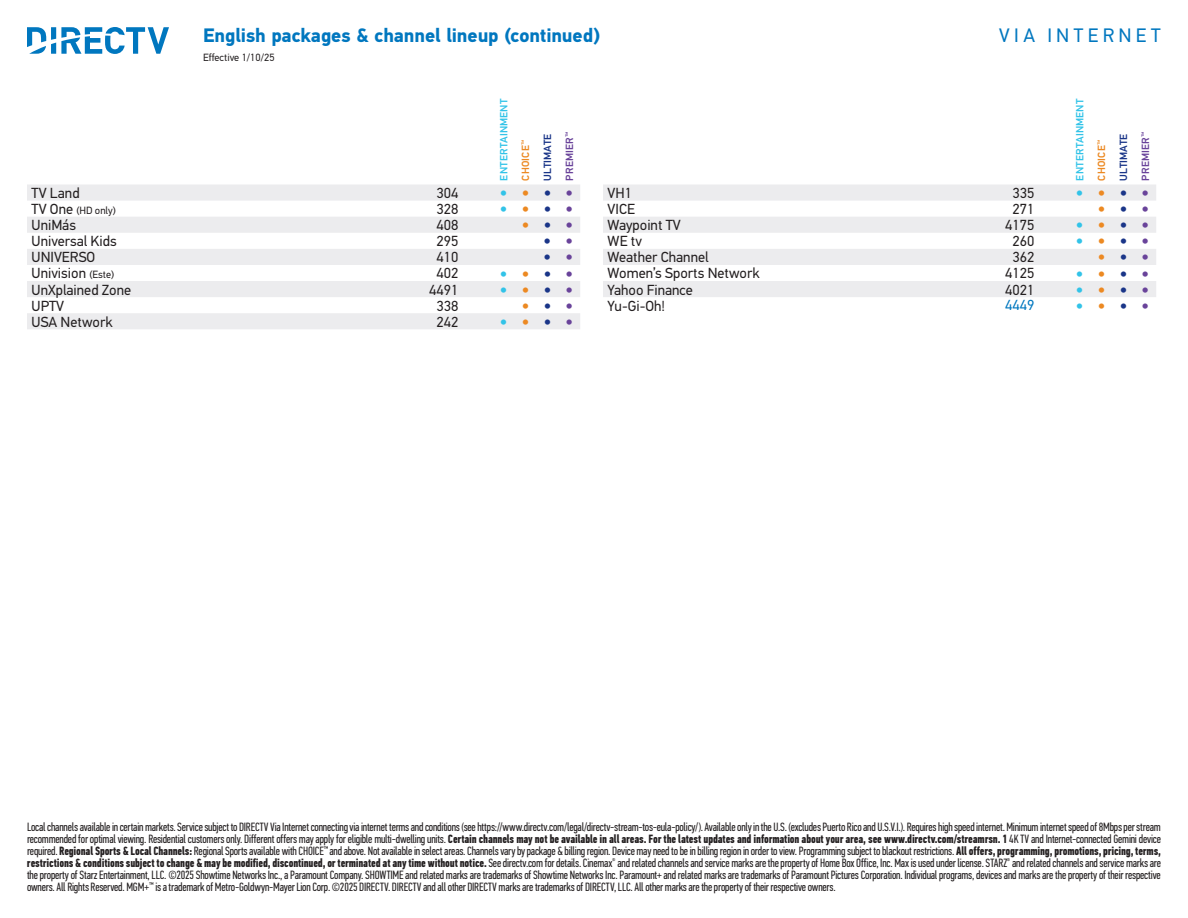
<style>
.page{position:relative;width:1188px;height:918px;background:#fff}
.page>*{position:absolute;margin:0;border:0;box-sizing:border-box;transform-origin:0 0}
.t1{font:700 19.5px "PFDIN Text Pro";letter-spacing:-.005em;color:#0077bf}
.t2{font:19.5px "PFDIN Text Pro";letter-spacing:.225em;color:#0077bf}
.t3{font:500 18px "PFDIN Text Pro";color:#32c3e8}
.t4{font:500 18px "PFDIN Text Pro";color:#ec8922}
.t5{font:500 18px "PFDIN Text Pro";color:#1a3588}
.t6{font:14.7px "PFDIN Text Pro";color:#231f20}
.t7{font:14.7px "PFDIN Text Pro";color:#0077bf}
.t8{font:12px/12px "PFDIN Text Comp Pro";letter-spacing:-.02em;color:#231f20;text-align:justify}
.t9{font:500 10.5px/21.9px "PFDIN Text Pro";letter-spacing:.02em;color:#32c3e8}
.t10{font:10.5px "PFDIN Text Pro";color:#231f20}
.s1{color:#ec8922}
.s2{color:#1a3588}
.s3{color:#69439a}
.s4{font-size:14.7px}
.s5{font-size:10.5px}
.s6{font-weight:700}
</style>
<div class="page">
<svg style="left:27px;top:27px;width:142px;height:27px"></svg>
<svg style="left:27px;top:185px;width:553px;height:144px;fill:#ececee"></svg>
<svg style="left:603px;top:185px;width:553px;height:112px;fill:#ececee"></svg>
<h1 class="t1" style="left:203px;top:23px;width:399px">English packages &amp; channel lineup (continued)</h1>
<h1 class="t2" style="left:999px;top:23px;width:163px">VIA INTERNET</h1>
<p class="t10" style="left:203px;top:51px;width:73px">Effective 1/10/25</p>
<p class="t9" style="left:493px;top:181px;width:83px;rotate:-90deg">ENTERTAINMENT<br><span class="s1">CHOICE</span><sup>™<br></sup><span class="s2">ULTIMATE<br></span><span class="s3">PREMIER</span><sup>™</sup></p>
<p class="t6" style="left:32px;top:184px;width:49px">TV Land</p>
<p class="t6" style="left:436px;top:184px;width:23px">304</p>
<h2 class="t3" style="left:499px;top:181px;width:75px">•<span class="s1">•</span><span class="s2">•</span><span class="s3">•</span></h2>
<p class="t10" style="left:32px;top:204px;width:86px"><span class="s4">TV One</span> (HD only)</p>
<p class="t6" style="left:436px;top:200px;width:23px">328</p>
<h2 class="t3" style="left:499px;top:197px;width:75px">•<span class="s1">•</span><span class="s2">•</span><span class="s3">•</span></h2>
<p class="t6" style="left:32px;top:216px;width:46px">UniMás</p>
<p class="t6" style="left:436px;top:216px;width:23px">408</p>
<h2 class="t4" style="left:521px;top:213px;width:53px">•<span class="s2">•</span><span class="s3">•</span></h2>
<p class="t6" style="left:32px;top:233px;width:87px">Universal Kids</p>
<p class="t6" style="left:436px;top:233px;width:23px">295</p>
<h2 class="t5" style="left:543px;top:229px;width:31px">• <span class="s3">•</span></h2>
<p class="t6" style="left:32px;top:249px;width:65px">UNIVERSO</p>
<p class="t6" style="left:436px;top:249px;width:23px">410</p>
<h2 class="t5" style="left:543px;top:246px;width:31px">• <span class="s3">•</span></h2>
<p class="t6" style="left:32px;top:265px;width:84px">Univision <span class="s5">(Este)</span></p>
<p class="t6" style="left:436px;top:265px;width:23px">402</p>
<h2 class="t3" style="left:499px;top:262px;width:75px">•<span class="s1">•</span><span class="s2">•</span><span class="s3">•</span></h2>
<p class="t6" style="left:32px;top:281px;width:101px">UnXplained Zone</p>
<p class="t6" style="left:429px;top:281px;width:31px">4491</p>
<h2 class="t3" style="left:499px;top:278px;width:75px">•<span class="s1">•</span><span class="s2">•</span><span class="s3">•</span></h2>
<p class="t6" style="left:32px;top:297px;width:34px">UPTV</p>
<p class="t6" style="left:436px;top:297px;width:23px">338</p>
<h2 class="t4" style="left:521px;top:294px;width:53px">•<span class="s2">•</span><span class="s3">•</span></h2>
<p class="t6" style="left:32px;top:313px;width:83px">USA Network</p>
<p class="t6" style="left:436px;top:313px;width:23px">242</p>
<h2 class="t3" style="left:499px;top:310px;width:75px">•<span class="s1">•</span><span class="s2">•</span><span class="s3">•</span></h2>
<p class="t9" style="left:1069px;top:181px;width:83px;rotate:-90deg">ENTERTAINMENT<br><span class="s1">CHOICE</span><sup>™<br></sup><span class="s2">ULTIMATE<br></span><span class="s3">PREMIER</span><sup>™</sup></p>
<p class="t6" style="left:608px;top:184px;width:26px">VH1</p>
<p class="t6" style="left:1012px;top:184px;width:23px">335</p>
<h2 class="t3" style="left:1075px;top:181px;width:75px">•<span class="s1">•</span><span class="s2">•</span><span class="s3">•</span></h2>
<p class="t6" style="left:608px;top:200px;width:29px">VICE</p>
<p class="t6" style="left:1012px;top:200px;width:23px">271</p>
<h2 class="t4" style="left:1097px;top:197px;width:53px">•<span class="s2">•</span><span class="s3">•</span></h2>
<p class="t6" style="left:608px;top:216px;width:75px">Waypoint TV</p>
<p class="t6" style="left:1005px;top:216px;width:31px">4175</p>
<h2 class="t3" style="left:1075px;top:213px;width:75px">•<span class="s1">•</span><span class="s2">•</span><span class="s3">•</span></h2>
<p class="t6" style="left:608px;top:233px;width:36px">WE tv</p>
<p class="t6" style="left:1012px;top:233px;width:23px">260</p>
<h2 class="t3" style="left:1075px;top:229px;width:75px">•<span class="s1">•</span><span class="s2">•</span><span class="s3">•</span></h2>
<p class="t6" style="left:608px;top:249px;width:103px">Weather Channel</p>
<p class="t6" style="left:1012px;top:249px;width:23px">362</p>
<h2 class="t4" style="left:1097px;top:246px;width:53px">•<span class="s2">•</span><span class="s3">•</span></h2>
<p class="t6" style="left:608px;top:265px;width:154px">Women’s Sports Network</p>
<p class="t6" style="left:1005px;top:265px;width:31px">4125</p>
<h2 class="t3" style="left:1075px;top:262px;width:75px">•<span class="s1">•</span><span class="s2">•</span><span class="s3">•</span></h2>
<p class="t6" style="left:608px;top:281px;width:87px">Yahoo Finance</p>
<p class="t6" style="left:1005px;top:281px;width:31px">4021</p>
<h2 class="t3" style="left:1075px;top:278px;width:75px">•<span class="s1">•</span><span class="s2">•</span><span class="s3">•</span></h2>
<p class="t6" style="left:608px;top:297px;width:59px">Yu-Gi-Oh!</p>
<p class="t7" style="left:1005px;top:296px;width:31px">4449</p>
<h2 class="t3" style="left:1075px;top:294px;width:75px">•<span class="s1">•</span><span class="s2">•</span><span class="s3">•</span></h2>
<p class="t8" style="left:27px;top:821px;width:1136px">Local channels available in certain markets. Service subject to DIRECTV Via Internet connecting via internet terms and conditions (see https://www.directv.com/legal/directv-stream-tos-eula-policy/). Available only in the U.S. (excludes Puerto Rico and U.S.V.I.). Requires high speed internet. Minimum internet speed of 8Mbps per stream recommended for optimal viewing. Residential customers only. Different offers may apply for eligible multi-dwelling units. <span class="s6">Certain channels may not be available in all areas. For the latest updates and information about your area, see www.directv.com/streamrsn. 1</span> 4K TV and Internet-connected Gemini device required. <span class="s6">Regional Sports &amp; Local Channels:</span> Regional Sports available with CHOICE<sup>™</sup>and above. Not available in select areas. Channels vary by package &amp; billing region. Device may need to be in billing region in order to view. Programming subject to blackout restrictions. <span class="s6">All offers, programming, promotions, pricing, terms, restrictions &amp; conditions subject to change &amp; may be modified, discontinued, or terminated at any time without notice.</span> See directv.com for details. Cinemax<sup>®</sup> and related channels and service marks are the property of Home Box Office, Inc. Max is used under license. STARZ<sup>®</sup> and related channels and service marks are the property of Starz Entertainment, LLC. ©2025 Showtime Networks Inc., a Paramount Company. SHOWTIME and related marks are trademarks of Showtime Networks Inc. Paramount+ and related marks are trademarks of Paramount Pictures Corporation. Individual programs, devices and marks are the property of their respective owners. All Rights Reserved. MGM+<sup>™</sup> is a trademark of Metro-Goldwyn-Mayer Lion Corp. ©2025 DIRECTV. DIRECTV and all other DIRECTV marks are trademarks of DIRECTV, LLC. All other marks are the property of their respective owners.</p>
</div>
